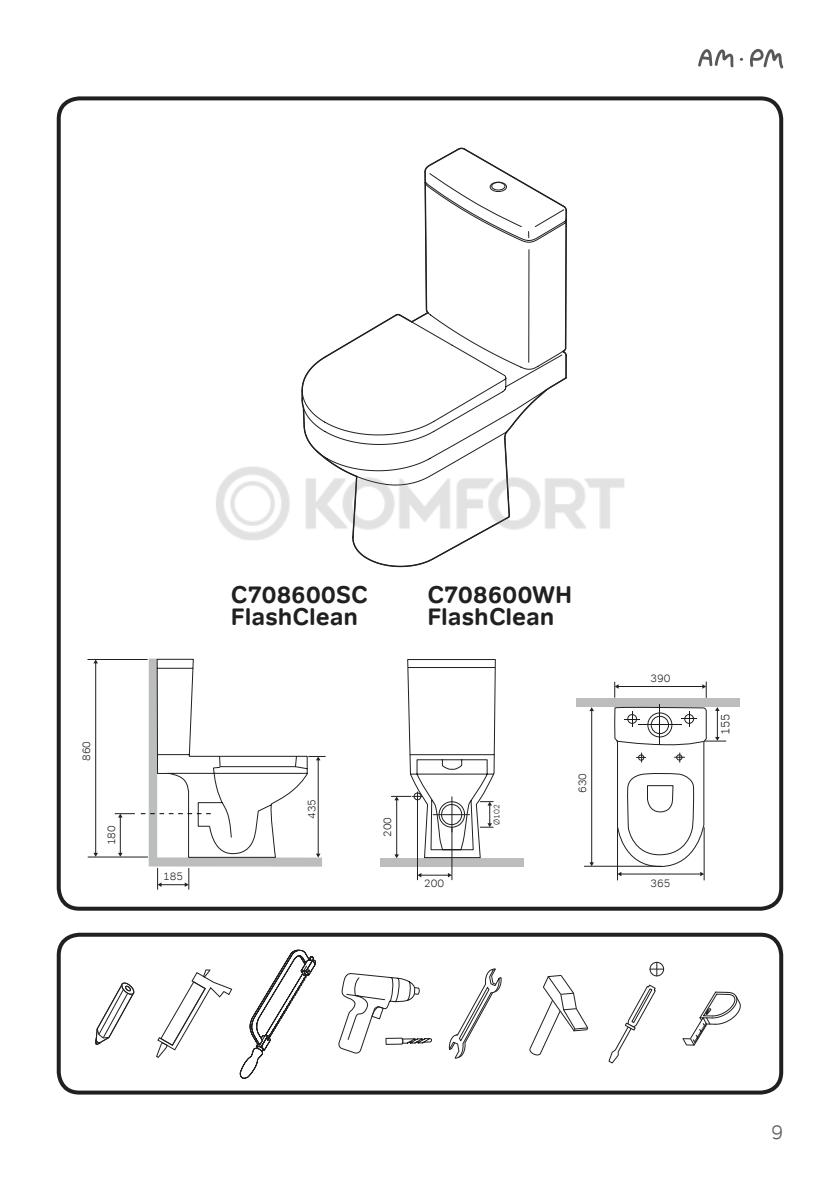
<style>
.page{position:relative;width:840px;height:1191px;background:#fff}
.page>*{position:absolute;margin:0;border:0;box-sizing:border-box;transform-origin:0 0}
.t1{font:700 24px/22px "Tondo Corp";color:#221f1f}
.t2{font:300 20px "Tondo Corp";color:#57585a}
.t3{font:300 12px "Tondo Corp";color:#221f1f}
.t4{font:300 11px "Tondo Corp";color:#221f1f}
.t5{font:300 8px "Tondo Corp";color:#221f1f}
</style>
<div class="page">
<svg style="left:750px;top:49px;width:33px;height:19px"></svg>
<svg style="left:698px;top:49px;width:35px;height:18px"></svg>
<svg style="left:301px;top:147px;width:266px;height:421px"></svg>
<div style="left:489px;top:182px;width:17px;height:10px;border:1px solid #221f1f;border-radius:50%"></div>
<div style="left:491px;top:182px;width:14px;height:8px;border:1px solid #221f1f;border-radius:50%"></div>
<svg style="left:141px;top:658px;width:184px;height:231px"></svg>
<hr style="left:88px;top:856px;width:59px;height:1px;background:#221f1f">
<hr style="left:120px;top:817px;width:1px;height:36px;background:#221f1f">
<svg style="left:115px;top:813px;width:19px;height:4px"></svg>
<hr style="left:88px;top:659px;width:59px;height:1px;background:#221f1f">
<hr style="left:95px;top:662px;width:1px;height:191px;background:#221f1f">
<svg style="left:93px;top:853px;width:5px;height:3px"></svg>
<div style="left:380px;top:858px;width:143px;height:8px;background:#bbbdbf"></div>
<hr style="left:451px;top:827px;width:1px;height:52px;background:#221f1f">
<svg style="left:418px;top:873px;width:33px;height:4px"></svg>
<hr style="left:417px;top:798px;width:1px;height:81px;background:#221f1f">
<svg style="left:391px;top:659px;width:105px;height:199px"></svg>
<div style="left:576px;top:698px;width:163px;height:9px;background:#bbbdbf"></div>
<hr style="left:584px;top:866px;width:77px;height:1px;background:#221f1f">
<hr style="left:591px;top:710px;width:1px;height:153px;background:#221f1f">
<svg style="left:589px;top:862px;width:4px;height:4px"></svg>
<hr style="left:617px;top:686px;width:85px;height:1px;background:#221f1f">
<svg style="left:702px;top:682px;width:4px;height:15px"></svg>
<svg style="left:614px;top:682px;width:4px;height:15px"></svg>
<hr style="left:659px;top:704px;width:1px;height:40px;background:#1a181c">
<hr style="left:616px;top:827px;width:1px;height:53px;background:#221e1f">
<hr style="left:703px;top:827px;width:1px;height:53px;background:#221e1f">
<svg style="left:613px;top:706px;width:112px;height:170px"></svg>
<svg style="left:682px;top:991px;width:58px;height:55px"></svg>
<svg style="left:95px;top:982px;width:40px;height:62px"></svg>
<svg style="left:156px;top:969px;width:77px;height:89px"></svg>
<svg style="left:239px;top:949px;width:77px;height:130px"></svg>
<svg style="left:448px;top:968px;width:53px;height:90px"></svg>
<svg style="left:338px;top:973px;width:94px;height:80px"></svg>
<svg style="left:529px;top:975px;width:59px;height:80px"></svg>
<svg style="left:649px;top:962px;width:14px;height:14px"></svg>
<svg style="left:608px;top:984px;width:48px;height:80px"></svg>
<div style="left:57px;top:932px;width:725px;height:162px;border:4px solid #221f1f;border-radius:21px"></div>
<div style="left:57px;top:96px;width:725px;height:814px;border:4px solid #221f1f;border-radius:21px"></div>
<img style="left:216px;top:457px;width:409px;height:92px">
<p class="t4" style="left:80px;top:761px;width:21px;rotate:-90deg">860</p>
<p class="t4" style="left:105px;top:845px;width:21px;rotate:-90deg">180</p>
<p class="t4" style="left:163px;top:869px;width:21px">185</p>
<p class="t1" style="left:231px;top:585px;width:138px">C708600SC<br>FlashClean</p>
<p class="t1" style="left:427px;top:585px;width:146px">C708600WH<br>FlashClean</p>
<p class="t4" style="left:305px;top:819px;width:21px;rotate:-90deg">435</p>
<p class="t4" style="left:381px;top:837px;width:21px;rotate:-90deg">200</p>
<p class="t4" style="left:424px;top:877px;width:21px">200</p>
<p class="t5" style="left:491px;top:825px;width:22px;rotate:-90deg">Ø102</p>
<p class="t4" style="left:575px;top:793px;width:21px;rotate:-90deg">630</p>
<p class="t4" style="left:650px;top:672px;width:21px">390</p>
<p class="t3" style="left:718px;top:735px;width:23px;rotate:-90deg">155</p>
<p class="t4" style="left:650px;top:877px;width:21px">365</p>
<p class="t2" style="left:770px;top:1124px;width:14px">9</p>
</div>
